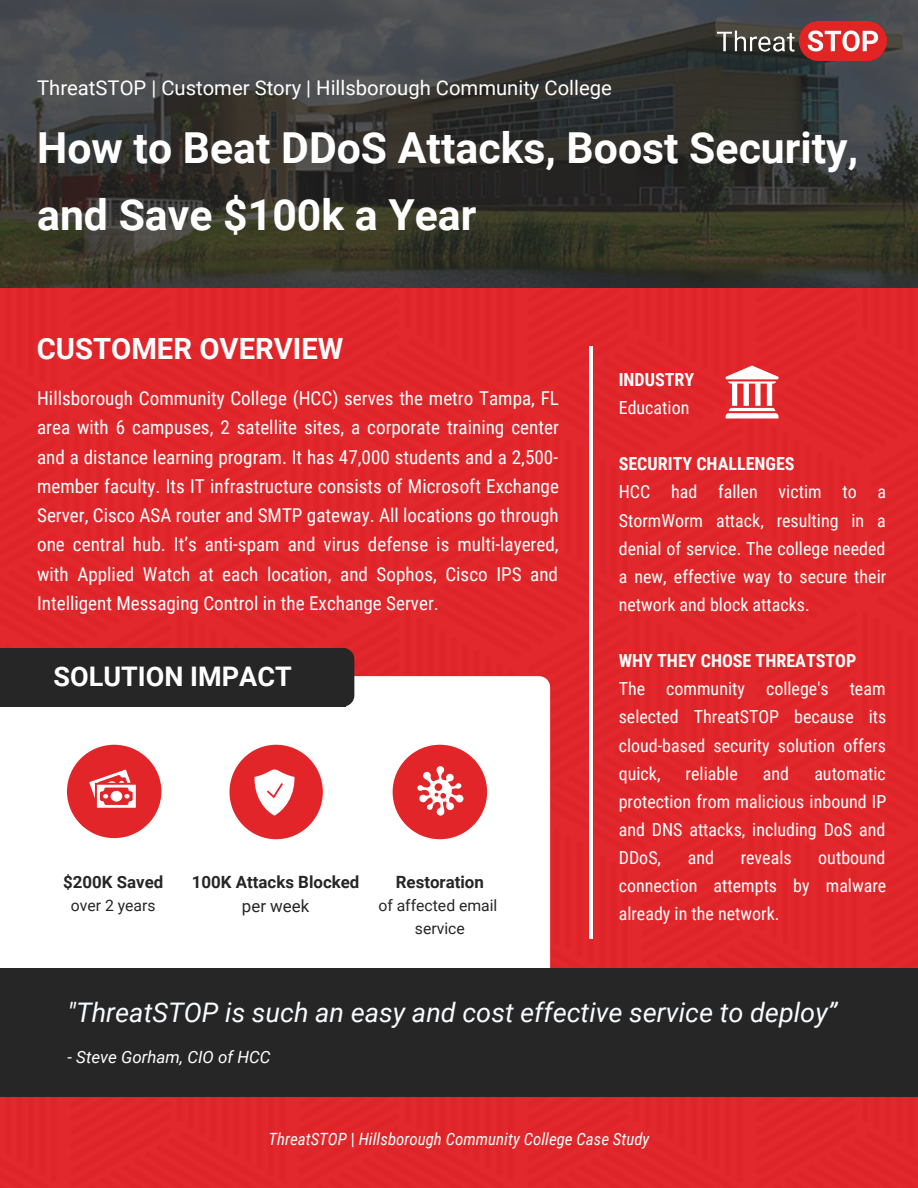
<style>
.page{position:relative;width:918px;height:1188px;background:#fff}
.page>*{position:absolute;margin:0;border:0;box-sizing:border-box;transform-origin:0 0}
.t1{font:700 42.75px/66.3px "Roboto";color:#fff}
.t2{font:700 29.25px "Roboto";color:#fff}
.t3{font:italic 27px "Roboto";color:#f9fcff}
.t4{font:700 27px "Roboto";color:#fff}
.t5{font:20.25px "Roboto";color:#fff}
.t6{font:19.2px/29.2px "Roboto Condensed";color:#fff;text-align:justify}
.t7{font:18px/28.2px "Roboto Condensed";color:#fff;text-align:justify}
.t8{font:700 18px "Roboto Condensed";color:#fff}
.t9{font:italic 16.8px "Roboto Condensed";color:#fff}
.t10{font:700 16.8px "Roboto";color:#262626}
.t11{font:italic 16.8px "Roboto";color:#fff}
.t12{font:16.8px "Roboto";color:#262626}
.t13{font:15.75px/22.5px "Roboto";color:#262626;text-align:center}
.s1{font-style:normal}
</style>
<div class="page">
<img style="left:0;top:0;width:918px;height:1188px">
<svg style="left:37px;top:676px;width:513px;height:293px"></svg>
<div style="left:67px;top:745px;width:94px;height:93px;background:#e22529;border-radius:50%"></div>
<div style="left:230px;top:745px;width:93px;height:94px;background:#e22529;border-radius:50%"></div>
<div style="left:393px;top:745px;width:94px;height:94px;background:#e22529;border-radius:50%"></div>
<svg style="left:255px;top:770px;width:39px;height:46px"></svg>
<svg style="left:417px;top:766px;width:46px;height:50px"></svg>
<img style="left:718px;top:21px;width:168px;height:40px">
<div style="left:0;top:667px;width:37px;height:311px;background:#fff"></div>
<svg style="left:726px;top:366px;width:52px;height:52px"></svg>
<div style="left:0;top:648px;width:345px;height:58px;background:#262626"></div>
<svg style="left:345px;top:648px;width:9px;height:58px"></svg>
<hr style="left:590px;top:346px;width:3px;height:593px;background:#fff">
<div style="left:528px;top:926px;width:22px;height:43px;background:#fff"></div>
<div style="left:0;top:969px;width:918px;height:128px;background:#262626"></div>
<svg style="left:89px;top:770px;width:47px;height:38px"></svg>
<p class="t5" style="left:37px;top:73px;width:576px">ThreatSTOP | Customer Story | Hillsborough Community College</p>
<h1 class="t1" style="left:37px;top:113px;width:823px">How to Beat DDoS Attacks, Boost Security, and Save $100k a Year</h1>
<h2 class="t2" style="left:37px;top:328px;width:308px">CUSTOMER OVERVIEW</h2>
<p class="t6" style="left:37px;top:383px;width:523px">Hillsborough Community College (HCC) serves the metro Tampa, FL area with 6 campuses, 2 satellite sites, a corporate training center and a distance learning program. It has 47,000 students and a 2,500- member faculty. Its IT infrastructure consists of Microsoft Exchange Server, Cisco ASA router and SMTP gateway. All locations go through one central hub. It’s anti-spam and virus defense is multi-layered, with Applied Watch at each location, and Sophos, Cisco IPS and Intelligent Messaging Control in the Exchange Server.</p>
<h3 class="t4" style="left:54px;top:658px;width:240px">SOLUTION IMPACT</h3>
<p class="t10" style="left:63px;top:870px;width:102px">$200K Saved</p>
<p class="t13" style="left:71px;top:894px;width:86px">over 2 years</p>
<p class="t10" style="left:192px;top:870px;width:169px">100K Attacks Blocked</p>
<p class="t12" style="left:242px;top:895px;width:69px">per week</p>
<p class="t10" style="left:396px;top:870px;width:90px">Restoration</p>
<p class="t13" style="left:378px;top:894px;width:121px">of affected email service</p>
<p class="t8" style="left:619px;top:367px;width:77px">INDUSTRY</p>
<p class="t7" style="left:619px;top:393px;width:72px">Education</p>
<p class="t8" style="left:619px;top:451px;width:177px">SECURITY CHALLENGES</p>
<p class="t7" style="left:619px;top:477px;width:269px">HCC had fallen victim to a StormWorm attack, resulting in a denial of service. The college needed a new, effective way to secure their network and block attacks.</p>
<p class="t8" style="left:619px;top:648px;width:239px">WHY THEY CHOSE THREATSTOP</p>
<p class="t7" style="left:619px;top:674px;width:269px">The community college's team selected ThreatSTOP because its cloud-based security solution offers quick,</p>
<p class="t7" style="left:686px;top:758px;width:54px">reliable</p>
<p class="t7" style="left:763px;top:758px;width:28px">and</p>
<p class="t7" style="left:619px;top:758px;width:269px;text-indent:196px">automatic protection from malicious inbound IP and DNS attacks, including DoS and DDoS,</p>
<p class="t7" style="left:619px;top:843px;width:269px;text-indent:200px">outbound connection attempts by malware already in the network.</p>
<p class="t7" style="left:688px;top:843px;width:28px">and</p>
<p class="t7" style="left:741px;top:843px;width:52px">reveals</p>
<h3 class="t3" style="left:68px;top:993px;width:771px">"ThreatSTOP is such an easy and cost effective service to deploy”</h3>
<p class="t11" style="left:68px;top:1045px;width:205px">- Steve Gorham, CIO of HCC</p>
<p class="t9" style="left:269px;top:1128px;width:383px">ThreatSTOP <span class="s1">|</span> Hillsborough Community College Case Study</p>
</div>
